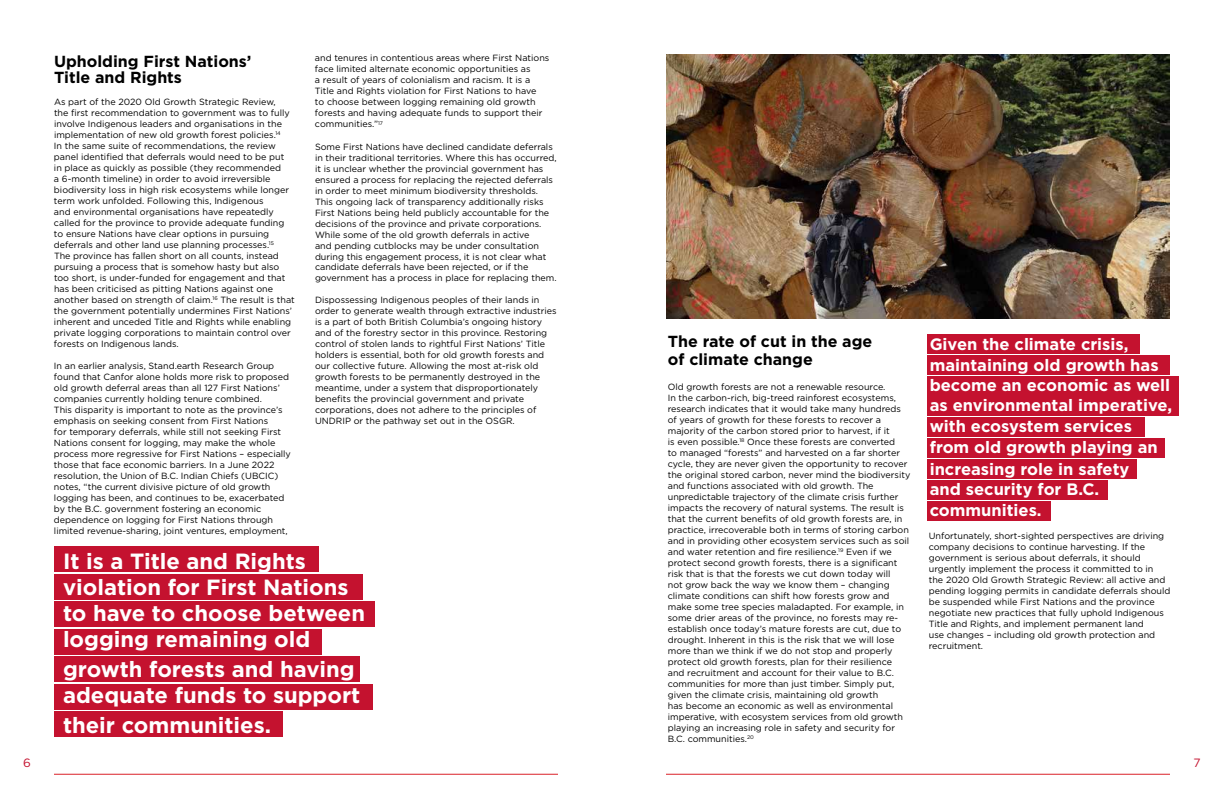
<style>
.page{position:relative;width:1224px;height:792px;background:#fff}
.page>*{position:absolute;margin:0;border:0;box-sizing:border-box;transform-origin:0 0}
.t1{font:700 22px/26px "Gotham";color:#fff}
.t2{font:700 16.5px/20.7px "Gotham";color:#fff}
.t3{font:700 16px/16px "Gotham";color:#000}
.t4{font:12px "Gotham";color:#c4122f}
.t5{font:9px/11px "Gotham";color:#000}
</style>
<div class="page">
<hr style="left:54px;top:774px;width:504px;height:1px;background:#da2128">
<hr style="left:666px;top:774px;width:504px;height:1px;background:#da2128">
<img style="left:666px;top:54px;width:504px;height:264px">
<div style="left:54px;top:546px;width:264px;height:26px;background:#c4122f"></div>
<div style="left:54px;top:657px;width:305px;height:25px;background:#c4122f"></div>
<div style="left:54px;top:574px;width:308px;height:25px;background:#c4122f"></div>
<div style="left:54px;top:684px;width:318px;height:26px;background:#c4122f"></div>
<div style="left:54px;top:602px;width:320px;height:25px;background:#c4122f"></div>
<div style="left:54px;top:712px;width:228px;height:25px;background:#c4122f"></div>
<div style="left:54px;top:629px;width:268px;height:25px;background:#c4122f"></div>
<div style="left:927px;top:334px;width:212px;height:19px;background:#c4122f"></div>
<div style="left:927px;top:418px;width:217px;height:19px;background:#c4122f"></div>
<div style="left:927px;top:355px;width:243px;height:19px;background:#c4122f"></div>
<div style="left:927px;top:439px;width:237px;height:19px;background:#c4122f"></div>
<div style="left:927px;top:376px;width:252px;height:19px;background:#c4122f"></div>
<div style="left:927px;top:397px;width:252px;height:19px;background:#c4122f"></div>
<div style="left:927px;top:460px;width:209px;height:19px;background:#c4122f"></div>
<div style="left:927px;top:481px;width:180px;height:19px;background:#c4122f"></div>
<div style="left:927px;top:501px;width:123px;height:20px;background:#c4122f"></div>
<h3 class="t3" style="left:54px;top:53px;width:199px">Upholding First Nations’<br>Title and Rights</h3>
<p class="t5" style="left:54px;top:96px;width:242px">As part of the 2020 Old Growth Strategic Review,<br>the first recommendation to government was to fully involve Indigenous leaders and organisations in the implementation of new old growth forest policies.<sup>14<br></sup>In the same suite of recommendations, the review panel identified that deferrals would need to be put<br>in place as quickly as possible (they recommended<br>a 6-month timeline) in order to avoid irreversible biodiversity loss in high risk ecosystems while longer term work unfolded. Following this, Indigenous<br>and environmental organisations have repeatedly called for the province to provide adequate funding to ensure Nations have clear options in pursuing deferrals and other land use planning processes.<sup>15<br></sup>The province has fallen short on all counts, instead pursuing a process that is somehow hasty but also too short, is under-funded for engagement and that has been criticised as pitting Nations against one another based on strength of claim.<sup>16</sup> The result is that the government potentially undermines First Nations’ inherent and unceded Title and Rights while enabling private logging corporations to maintain control over forests on Indigenous lands.</p>
<p class="t5" style="left:54px;top:360px;width:238px">In an earlier analysis, Stand.earth Research Group found that Canfor alone holds more risk to proposed old growth deferral areas than all 127 First Nations’ companies currently holding tenure combined.<br>This disparity is important to note as the province’s emphasis on seeking consent from First Nations<br>for temporary deferrals, while still not seeking First Nations consent for logging, may make the whole process more regressive for First Nations – especially those that face economic barriers. In a June 2022 resolution, the Union of B.C. Indian Chiefs (UBCIC) notes, “the current divisive picture of old growth logging has been, and continues to be, exacerbated by the B.C. government fostering an economic dependence on logging for First Nations through limited revenue-sharing, joint ventures, employment,</p>
<p class="t5" style="left:315px;top:53px;width:236px">and tenures in contentious areas where First Nations face limited alternate economic opportunities as<br>a result of years of colonialism and racism. It is a Title and Rights violation for First Nations to have<br>to choose between logging remaining old growth forests and having adequate funds to support their communities.”<sup>17</sup></p>
<p class="t5" style="left:315px;top:141px;width:243px">Some First Nations have declined candidate deferrals in their traditional territories. Where this has occurred, it is unclear whether the provincial government has ensured a process for replacing the rejected deferrals in order to meet minimum biodiversity thresholds.<br>This ongoing lack of transparency additionally risks First Nations being held publicly accountable for the decisions of the province and private corporations.<br>While some of the old growth deferrals in active<br>and pending cutblocks may be under consultation during this engagement process, it is not clear what candidate deferrals have been rejected, or if the government has a process in place for replacing them.</p>
<p class="t5" style="left:315px;top:295px;width:243px">Dispossessing Indigenous peoples of their lands in order to generate wealth through extractive industries is a part of both British Columbia’s ongoing history and of the forestry sector in this province. Restoring control of stolen lands to rightful First Nations’ Title holders is essential, both for old growth forests and our collective future. Allowing the most at-risk old growth forests to be permanently destroyed in the meantime, under a system that disproportionately benefits the provincial government and private corporations, does not adhere to the principles of UNDRIP or the pathway set out in the OSGR.</p>
<h1 class="t1" style="left:63px;top:548px;width:304px">It is a Title and Rights violation for First Nations to have to choose between logging remaining old</h1>
<h1 class="t1" style="left:63px;top:656px;width:299px">growth forests and having adequate funds to support</h1>
<h1 class="t1" style="left:63px;top:712px;width:210px">their communities.</h1>
<h3 class="t3" style="left:668px;top:332px;width:206px;line-height:18px">The rate of cut in the age of climate change</h3>
<p class="t5" style="left:668px;top:381px;width:244px">Old growth forests are not a renewable resource.<br>In the carbon-rich, big-treed rainforest ecosystems, research indicates that it would take many hundreds of years of growth for these forests to recover a majority of the carbon stored prior to harvest, if it<br>is even possible.<sup>18</sup> Once these forests are converted<br>to managed “forests” and harvested on a far shorter cycle, they are never given the opportunity to recover the original stored carbon, never mind the biodiversity and functions associated with old growth. The unpredictable trajectory of the climate crisis further impacts the recovery of natural systems. The result is that the current benefits of old growth forests are, in practice, irrecoverable both in terms of storing carbon and in providing other ecosystem services such as soil and water retention and fire resilience.<sup>19</sup> Even if we protect second growth forests, there is a significant risk that is that the forests we cut down today will<br>not grow back the way we know them – changing climate conditions can shift how forests grow and make some tree species maladapted. For example, in some drier areas of the province, no forests may re&shy;establish once today’s mature forests are cut, due to drought. Inherent in this is the risk that we will lose more than we think if we do not stop and properly protect old growth forests, plan for their resilience and recruitment and account for their value to B.C. communities for more than just timber. Simply put, given the climate crisis, maintaining old growth<br>has become an economic as well as environmental imperative, with ecosystem services from old growth playing an increasing role in safety and security for B.C. communities.<sup>20</sup></p>
<h2 class="t2" style="left:930px;top:334px;width:244px">Given the climate crisis, maintaining old growth has become an economic as well as environmental imperative, with ecosystem services from old growth playing an increasing role in safety<br>and security for B.C. communities.</h2>
<p class="t5" style="left:929px;top:530px;width:243px">Unfortunately, short-sighted perspectives are driving company decisions to continue harvesting. If the government is serious about deferrals, it should urgently implement the process it committed to in<br>the 2020 Old Growth Strategic Review: all active and pending logging permits in candidate deferrals should be suspended while First Nations and the province negotiate new practices that fully uphold Indigenous Title and Rights, and implement permanent land<br>use changes – including old growth protection and recruitment.</p>
<h3 class="t4" style="left:23px;top:756px;width:9px">6</h3>
<h3 class="t4" style="left:1193px;top:756px;width:9px">7</h3>
</div>
